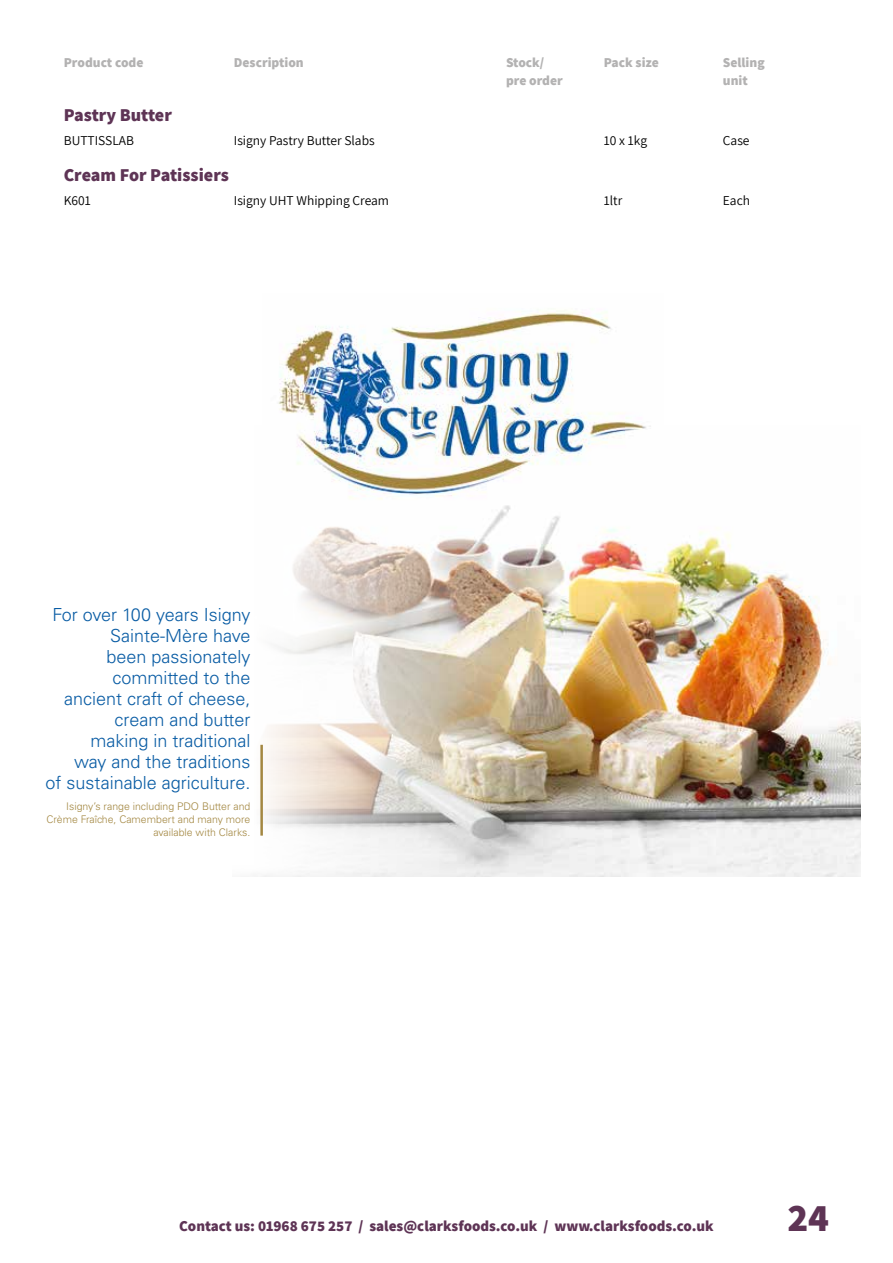
<style>
.page{position:relative;width:893px;height:1263px;background:#fff}
.page>*{position:absolute;margin:0;border:0;box-sizing:border-box;transform-origin:0 0}
.t1{font:800 38.7px "Assistant";color:#5e3455}
.t2{font:300 18px/21px "Univers LT Std";color:#095ca4;text-align:right}
.t3{font:800 18px "Assistant";color:#5e3455}
.t4{font:800 15px "Assistant";color:#5e3455}
.t5{font:13.5px "Assistant";color:#000}
.t6{font:800 13.5px "Assistant";color:#b3b2b2}
.t7{font:300 10.5px/12.6px "Univers LT Std";color:#a38741;text-align:right}
</style>
<div class="page">
<img style="left:499px;top:505px;width:361px;height:371px">
<svg style="left:260px;top:513px;width:239px;height:363px"></svg>
<img style="left:278px;top:310px;width:373px;height:190px">
<hr style="left:260px;top:745px;width:3px;height:91px;background:#a38741">
<p class="t6" style="left:64px;top:53px;width:81px">Product code</p>
<p class="t6" style="left:234px;top:53px;width:71px">Description</p>
<p class="t6" style="left:506px;top:53px;width:40px">Stock/</p>
<p class="t6" style="left:604px;top:53px;width:57px">Pack size</p>
<p class="t6" style="left:723px;top:53px;width:43px">Selling</p>
<p class="t6" style="left:506px;top:71px;width:58px">pre order</p>
<p class="t6" style="left:723px;top:71px;width:26px">unit</p>
<p class="t3" style="left:64px;top:103px;width:110px">Pastry Butter</p>
<p class="t5" style="left:64px;top:131px;width:72px">BUTTISSLAB</p>
<p class="t5" style="left:234px;top:131px;width:142px">Isigny Pastry Butter Slabs</p>
<p class="t5" style="left:604px;top:131px;width:45px">10 x 1kg</p>
<p class="t5" style="left:723px;top:131px;width:28px">Case</p>
<p class="t3" style="left:64px;top:163px;width:167px">Cream For Patissiers</p>
<p class="t5" style="left:64px;top:191px;width:29px">K601</p>
<p class="t5" style="left:234px;top:191px;width:157px">Isigny UHT Whipping Cream</p>
<p class="t5" style="left:604px;top:191px;width:20px">1ltr</p>
<p class="t5" style="left:723px;top:191px;width:29px">Each</p>
<p class="t2" style="left:46px;top:604px;width:206px">For over 100 years Isigny<br>Sainte-Mère have<br>been passionately committed to the<br>ancient craft of cheese, cream and butter<br>making in traditional<br>way and the traditions<br>of sustainable agriculture.</p>
<p class="t7" style="left:46px;top:800px;width:206px">Isigny’s range including PDO Butter and<br>Crème Fraîche, Camembert and many more available with Clarks.</p>
<p class="t4" style="left:179px;top:1216px;width:536px">Contact us: 01968 675 257 / sales@clarksfoods.co.uk / www.clarksfoods.co.uk</p>
<h1 class="t1" style="left:787px;top:1191px;width:43px">24</h1>
</div>
